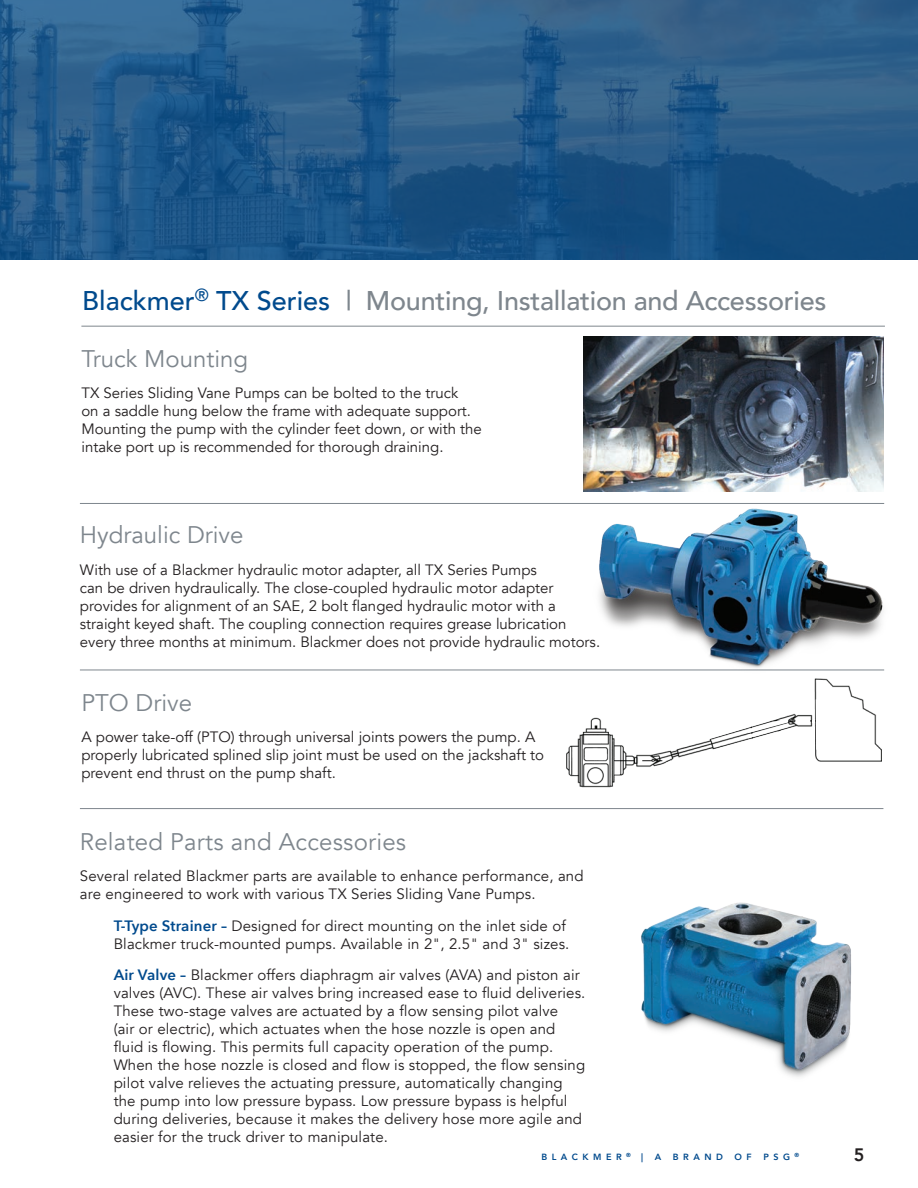
<style>
.page{position:relative;width:918px;height:1188px;background:#fff}
.page>*{position:absolute;margin:0;border:0;box-sizing:border-box;transform-origin:0 0}
.t1{font:500 27px "Avenir";letter-spacing:-.01em;color:#7e868d}
.t2{font:24px "Avenir";color:#7e868d}
.t3{font:800 18px "Avenir";color:#231f20}
.t4{font:15px/18px "Avenir";letter-spacing:.01em;color:#231f20}
.t5{font:800 9px "Avenir";letter-spacing:.5em;color:#004a8d}
.s1{color:#004a8d}
.s2{font-family:"Avenir Next";font-weight:600;color:#004a8d}
</style>
<div class="page">
<img style="left:0;top:0;width:918px;height:260px">
<hr style="left:81px;top:326px;width:804px;height:1px;background:#7e868d">
<hr style="left:80px;top:808px;width:803px;height:1px;background:#7e868d">
<img style="left:567px;top:712px;width:314px;height:76px">
<svg style="left:627px;top:679px;width:245px;height:109px"></svg>
<hr style="left:80px;top:503px;width:804px;height:1px;background:#7e868d">
<hr style="left:80px;top:670px;width:804px;height:1px;background:#7e868d">
<img style="left:641px;top:902px;width:211px;height:175px">
<img style="left:583px;top:336px;width:300px;height:156px">
<img style="left:559px;top:503px;width:326px;height:176px">
<h1 class="t1" style="left:82px;top:277px;width:746px"><span class="s1">Blackmer</span><sup>®</sup> <span class="s1">TX Series</span> | Mounting, Installation and Accessories</h1>
<h2 class="t2" style="left:81px;top:344px;width:168px">Truck Mounting</h2>
<p class="t4" style="left:81px;top:384px;width:402px">TX Series Sliding Vane Pumps can be bolted to the truck<br>on a saddle hung below the frame with adequate support.<br>Mounting the pump with the cylinder feet down, or with the intake port up is recommended for thorough draining.</p>
<h2 class="t2" style="left:80px;top:520px;width:165px">Hydraulic Drive</h2>
<p class="t4" style="left:80px;top:561px;width:522px">With use of a Blackmer hydraulic motor adapter, all TX Series Pumps<br>can be driven hydraulically. The close-coupled hydraulic motor adapter provides for alignment of an SAE, 2 bolt flanged hydraulic motor with a straight keyed shaft. The coupling connection requires grease lubrication every three months at minimum. Blackmer does not provide hydraulic motors.</p>
<h2 class="t2" style="left:81px;top:688px;width:112px">PTO Drive</h2>
<p class="t4" style="left:81px;top:729px;width:464px">A power take-off (PTO) through universal joints powers the pump. A properly lubricated splined slip joint must be used on the jackshaft to prevent end thrust on the pump shaft.</p>
<h2 class="t2" style="left:80px;top:827px;width:328px">Related Parts and Accessories</h2>
<p class="t4" style="left:80px;top:867px;width:505px">Several related Blackmer parts are available to enhance performance, and are engineered to work with various TX Series Sliding Vane Pumps.</p>
<p class="t4" style="left:114px;top:917px;width:457px"><span class="s2">T-Type Strainer –</span> Designed for direct mounting on the inlet side of<br>Blackmer truck-mounted pumps. Available in 2", 2.5" and 3" sizes.</p>
<p class="t4" style="left:114px;top:966px;width:473px"><span class="s2">Air Valve –</span> Blackmer offers diaphragm air valves (AVA) and piston air valves (AVC). These air valves bring increased ease to fluid deliveries.<br>These two-stage valves are actuated by a flow sensing pilot valve<br>(air or electric), which actuates when the hose nozzle is open and fluid is flowing. This permits full capacity operation of the pump.<br>When the hose nozzle is closed and flow is stopped, the flow sensing pilot valve relieves the actuating pressure, automatically changing the pump into low pressure bypass. Low pressure bypass is helpful during deliveries, because it makes the delivery hose more agile and easier for the truck driver to manipulate.</p>
<p class="t5" style="left:541px;top:1149px;width:103px">BLACKMER <sup>®</sup> |</p>
<p class="t5" style="left:655px;top:1149px;width:8px">A</p>
<p class="t5" style="left:673px;top:1149px;width:51px">BRAND</p>
<p class="t5" style="left:735px;top:1149px;width:19px">O F</p>
<p class="t5" style="left:763px;top:1149px;width:37px">PSG <sup>®</sup></p>
<p class="t3" style="left:854px;top:1140px;width:12px">5</p>
</div>
